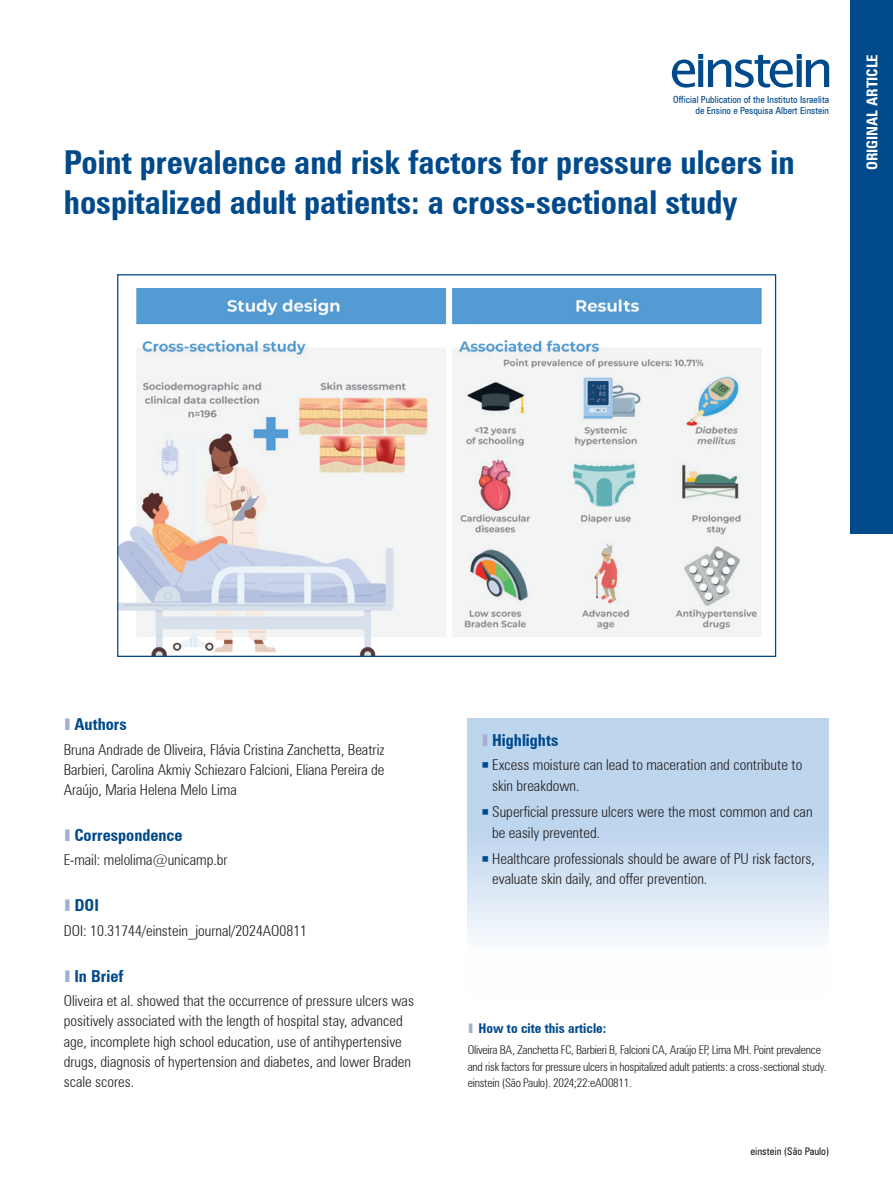
<style>
.page{position:relative;width:893px;height:1191px;background:#fff}
.page>*{position:absolute;margin:0;border:0;box-sizing:border-box;transform-origin:0 0}
.t1{font:700 condensed 33px/39.6px "Zurich BT";color:#004a8b}
.t2{font:700 condensed 16.5px "Zurich BT";color:#004a8b}
.t3{font:300 condensed 15px/20.2px "Zurich BT";color:#231f20}
.t4{font:700 condensed 15px "Zurich BT";color:#fff}
.t5{font:700 condensed 13.5px "Zurich BT";color:#004a8b}
.t6{font:300 condensed 12px/16.5px "Zurich BT";letter-spacing:-.02em;color:#231f20}
.t7{font:condensed 10.5px "Zurich BT";color:#231f20}
.t8{font:condensed 9.75px/11.7px "Zurich BT";color:#004a8b;text-align:right}
.s1{color:#a2b0d2}
</style>
<div class="page">
<div style="left:850px;top:0;width:43px;height:534px;background:#004a8b"></div>
<svg style="left:672px;top:54px;width:157px;height:34px"></svg>
<img style="left:119px;top:288px;width:643px;height:367px">
<svg style="left:468px;top:718px;width:361px;height:221px;background:#cbddf1"></svg>
<svg style="left:483px;top:762px;width:5px;height:6px"></svg>
<svg style="left:483px;top:809px;width:5px;height:6px"></svg>
<svg style="left:483px;top:856px;width:5px;height:5px"></svg>
<p class="t8" style="left:673px;top:93px;width:157px">Official Publication of the Instituto Israelita de Ensino e Pesquisa Albert Einstein</p>
<h1 class="t1" style="left:64px;top:142px;width:732px">Point prevalence and risk factors for pressure ulcers in hospitalized adult patients: a cross-sectional study</h1>
<p class="t4" style="left:863px;top:170px;width:118px;rotate:-90deg">ORIGINAL ARTICLE</p>
<p class="t2" style="left:64px;top:714px;width:65px"><span class="s1">❚</span> Authors</p>
<p class="t3" style="left:64px;top:739px;width:322px;text-align:justify">Bruna Andrade de Oliveira, Flávia Cristina Zanchetta, Beatriz Barbieri, Carolina Akmiy Schiezaro Falcioni, Eliana Pereira de Araújo, Maria Helena Melo Lima</p>
<p class="t2" style="left:64px;top:825px;width:120px"><span class="s1">❚</span> Correspondence</p>
<p class="t3" style="left:64px;top:850px;width:165px">E-mail: melolima@unicamp.br</p>
<p class="t2" style="left:64px;top:895px;width:37px"><span class="s1">❚</span> DOI</p>
<p class="t3" style="left:64px;top:920px;width:245px">DOI: 10.31744/einstein_journal/2024AO0811</p>
<p class="t2" style="left:64px;top:965px;width:61px"><span class="s1">❚</span> In Brief</p>
<p class="t3" style="left:64px;top:990px;width:352px">Oliveira et al. showed that the occurrence of pressure ulcers was positively associated with the length of hospital stay, advanced age, incomplete high school education, use of antihypertensive drugs, diagnosis of hypertension and diabetes, and lower Braden scale scores.</p>
<p class="t2" style="left:482px;top:730px;width:78px"><span class="s1">❚</span> Highlights</p>
<p class="t3" style="left:492px;top:755px;width:312px">Excess moisture can lead to maceration and contribute to skin breakdown.</p>
<p class="t3" style="left:492px;top:801px;width:322px">Superficial pressure ulcers were the most common and can be easily prevented.</p>
<p class="t3" style="left:492px;top:848px;width:324px">Healthcare professionals should be aware of PU risk factors, evaluate skin daily, and offer prevention.</p>
<p class="t5" style="left:468px;top:1020px;width:140px"><span class="s1">❚</span> How to cite this article:</p>
<p class="t6" style="left:468px;top:1041px;width:360px">Oliveira BA, Zanchetta FC, Barbieri B, Falcioni CA, Araújo EP, Lima MH. Point prevalence and risk factors for pressure ulcers in hospitalized adult patients: a cross-sectional study. einstein (São Paulo). 2024;22:eAO0811.</p>
<p class="t7" style="left:750px;top:1144px;width:80px">einstein (São Paulo)</p>
</div>
